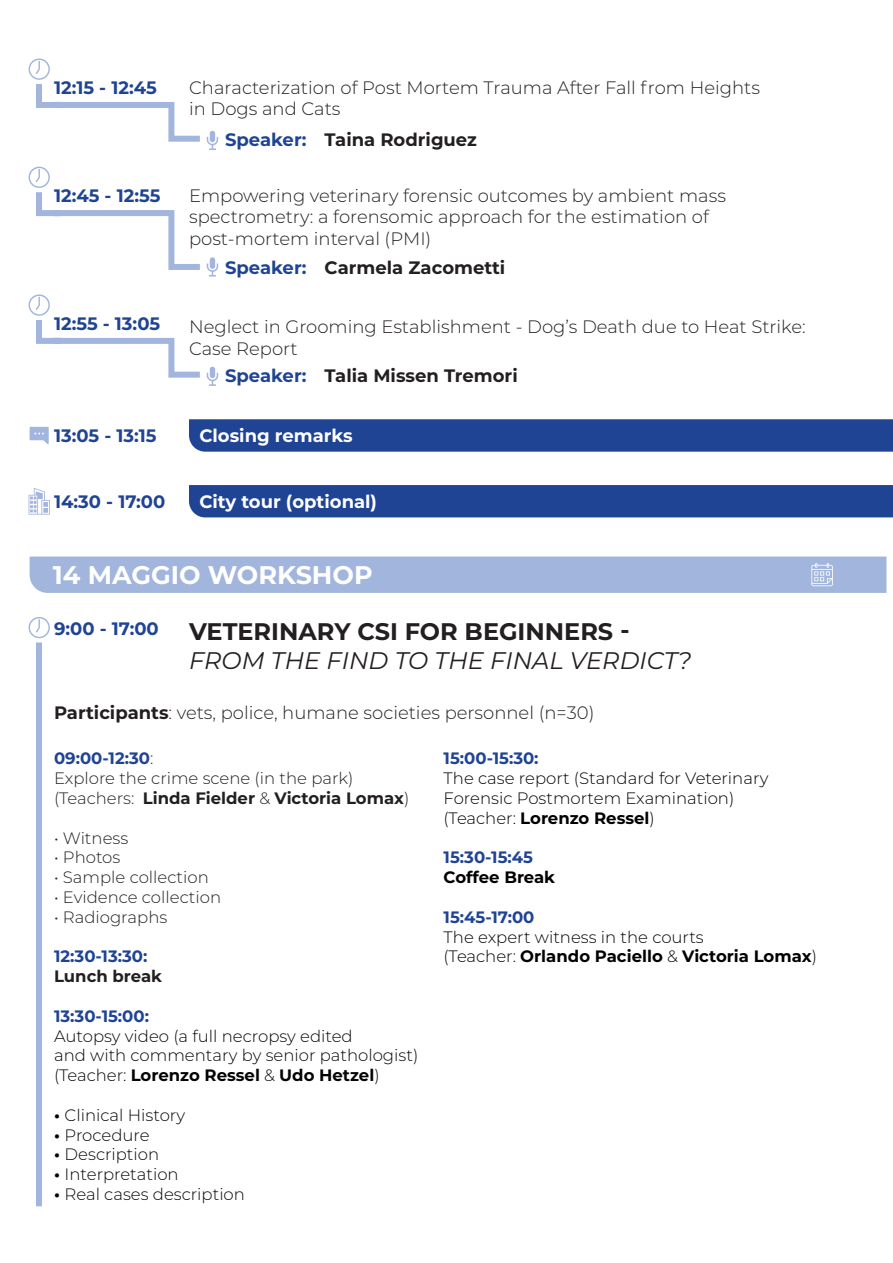
<style>
.page{position:relative;width:893px;height:1263px;background:#fff}
.page>*{position:absolute;margin:0;border:0;box-sizing:border-box;transform-origin:0 0}
.t1{font:700 25.5px "Montserrat";color:#fff}
.t2{font:italic 24px "Montserrat";color:#231f20}
.t3{font:700 24px "Montserrat";color:#231f20}
.t4{font:300 18px "Montserrat";color:#231f20}
.t5{font:700 18px "Montserrat";color:#1f4494}
.t6{font:700 18px "Montserrat";color:#231f20}
.t7{font:700 18px "Montserrat";color:#fff}
.t8{font:300 16.5px "Montserrat";color:#040503}
.t9{font:300 16.5px "Montserrat";color:#231f20}
.t10{font:300 16.5px "Montserrat";color:#000}
.t11{font:700 16.5px "Montserrat";color:#000}
.t12{font:700 16.5px "Montserrat";color:#1f4494}
.t13{font:700 16.5px "Montserrat";color:#231f20}
.t14{font:700 16.5px "Montserrat";color:#040503}
.s1{font-weight:700}
.s2{font-weight:300;color:#231f20}
.s3{font-weight:300}
</style>
<div class="page">
<div style="left:36px;top:642px;width:6px;height:564px;background:#a2b5dc"></div>
<svg style="left:29px;top:617px;width:21px;height:21px"></svg>
<svg style="left:29px;top:59px;width:189px;height:91px"></svg>
<svg style="left:29px;top:294px;width:189px;height:92px"></svg>
<svg style="left:29px;top:167px;width:189px;height:110px"></svg>
<div style="left:189px;top:419px;width:704px;height:33px;background:#1f4494"></div>
<div style="left:189px;top:485px;width:704px;height:32px;background:#1f4494"></div>
<svg style="left:30px;top:427px;width:19px;height:17px"></svg>
<svg style="left:29px;top:488px;width:21px;height:27px"></svg>
<div style="left:30px;top:556px;width:856px;height:37px;background:#a2b5dc"></div>
<p class="t5" style="left:54px;top:74px;width:104px">12:15 - 12:45</p>
<p class="t4" style="left:189px;top:75px;width:572px">Characterization of Post Mortem Trauma After Fall from Heights</p>
<p class="t4" style="left:189px;top:97px;width:153px">in Dogs and Cats</p>
<p class="t5" style="left:225px;top:126px;width:83px">Speaker:</p>
<p class="t6" style="left:325px;top:126px;width:154px">Taina Rodriguez</p>
<p class="t5" style="left:54px;top:182px;width:108px">12:45 - 12:55</p>
<p class="t4" style="left:189px;top:183px;width:538px">Empowering veterinary forensic outcomes by ambient mass</p>
<p class="t4" style="left:189px;top:205px;width:521px">spectrometry: a forensomic approach for the estimation of</p>
<p class="t4" style="left:189px;top:226px;width:244px">post-mortem interval (PMI)</p>
<p class="t5" style="left:225px;top:254px;width:83px">Speaker:</p>
<p class="t6" style="left:325px;top:254px;width:182px">Carmela Zacometti</p>
<p class="t5" style="left:54px;top:310px;width:108px">12:55 - 13:05</p>
<p class="t4" style="left:189px;top:315px;width:618px">Neglect in Grooming Establishment - Dog’s Death due to Heat Strike:</p>
<p class="t4" style="left:189px;top:336px;width:110px">Case Report</p>
<p class="t6" style="left:325px;top:362px;width:195px">Talia Missen Tremori</p>
<p class="t5" style="left:225px;top:362px;width:83px">Speaker:</p>
<p class="t5" style="left:54px;top:423px;width:104px">13:05 - 13:15</p>
<p class="t7" style="left:199px;top:423px;width:155px">Closing remarks</p>
<p class="t5" style="left:54px;top:488px;width:113px">14:30 - 17:00</p>
<p class="t7" style="left:199px;top:488px;width:179px">City tour (optional)</p>
<p class="t1" style="left:53px;top:556px;width:321px">14 MAGGIO WORKSHOP</p>
<p class="t5" style="left:54px;top:615px;width:106px">9:00 - 17:00</p>
<p class="t3" style="left:189px;top:615px;width:442px">VETERINARY CSI FOR BEGINNERS -</p>
<p class="t2" style="left:189px;top:644px;width:504px">FROM THE FIND TO THE FINAL VERDICT?</p>
<p class="t4" style="left:54px;top:700px;width:542px"><span class="s1">Participants</span>: vets, police, humane societies personnel (n=30)</p>
<p class="t12" style="left:54px;top:747px;width:101px">09:00-12:30<span class="s2">:</span></p>
<p class="t9" style="left:54px;top:767px;width:301px">Explore the crime scene (in the park)</p>
<p class="t13" style="left:54px;top:786px;width:357px"><span class="s3">(Teachers:</span> Linda Fielder <span class="s3">&amp;</span> Victoria Lomax<span class="s3">)</span></p>
<p class="t9" style="left:54px;top:826px;width:76px">• Witness</p>
<p class="t9" style="left:54px;top:846px;width:68px">• Photos</p>
<p class="t9" style="left:54px;top:866px;width:156px">• Sample collection</p>
<p class="t9" style="left:54px;top:886px;width:169px">• Evidence collection</p>
<p class="t9" style="left:54px;top:906px;width:115px">• Radiographs</p>
<p class="t12" style="left:54px;top:945px;width:95px">12:30-13:30:</p>
<p class="t13" style="left:54px;top:964px;width:110px">Lunch break</p>
<p class="t12" style="left:54px;top:1004px;width:96px">13:30-15:00:</p>
<p class="t8" style="left:54px;top:1024px;width:300px">Autopsy video (a full necropsy edited</p>
<p class="t8" style="left:54px;top:1044px;width:366px">and with commentary by senior pathologist)</p>
<p class="t14" style="left:54px;top:1063px;width:327px"><span class="s3">(Teacher:</span> Lorenzo Ressel <span class="s3">&amp;</span> Udo Hetzel<span class="s3">)</span></p>
<p class="t8" style="left:54px;top:1104px;width:133px"><span class="s1">•</span> Clinical History</p>
<p class="t8" style="left:54px;top:1123px;width:97px"><span class="s1">•</span> Procedure</p>
<p class="t8" style="left:54px;top:1143px;width:107px"><span class="s1">•</span> Description</p>
<p class="t8" style="left:54px;top:1163px;width:126px"><span class="s1">•</span> Interpretation</p>
<p class="t8" style="left:54px;top:1183px;width:192px"><span class="s1">•</span> Real cases description</p>
<p class="t12" style="left:444px;top:747px;width:97px">15:00-15:30:</p>
<p class="t10" style="left:444px;top:767px;width:326px">The case report (Standard for Veterinary</p>
<p class="t10" style="left:444px;top:787px;width:292px">Forensic Postmortem Examination)</p>
<p class="t11" style="left:444px;top:806px;width:213px"><span class="s3">(Teacher:</span> Lorenzo Ressel<span class="s3">)</span></p>
<p class="t12" style="left:444px;top:846px;width:91px">15:30-15:45</p>
<p class="t11" style="left:444px;top:865px;width:113px">Coffee Break</p>
<p class="t12" style="left:444px;top:905px;width:92px">15:45-17:00</p>
<p class="t10" style="left:444px;top:925px;width:262px">The expert witness in the courts</p>
<p class="t11" style="left:444px;top:945px;width:375px"><span class="s3">(Teacher:</span> Orlando Paciello <span class="s3">&amp;</span> Victoria Lomax<span class="s3">)</span></p>
</div>
